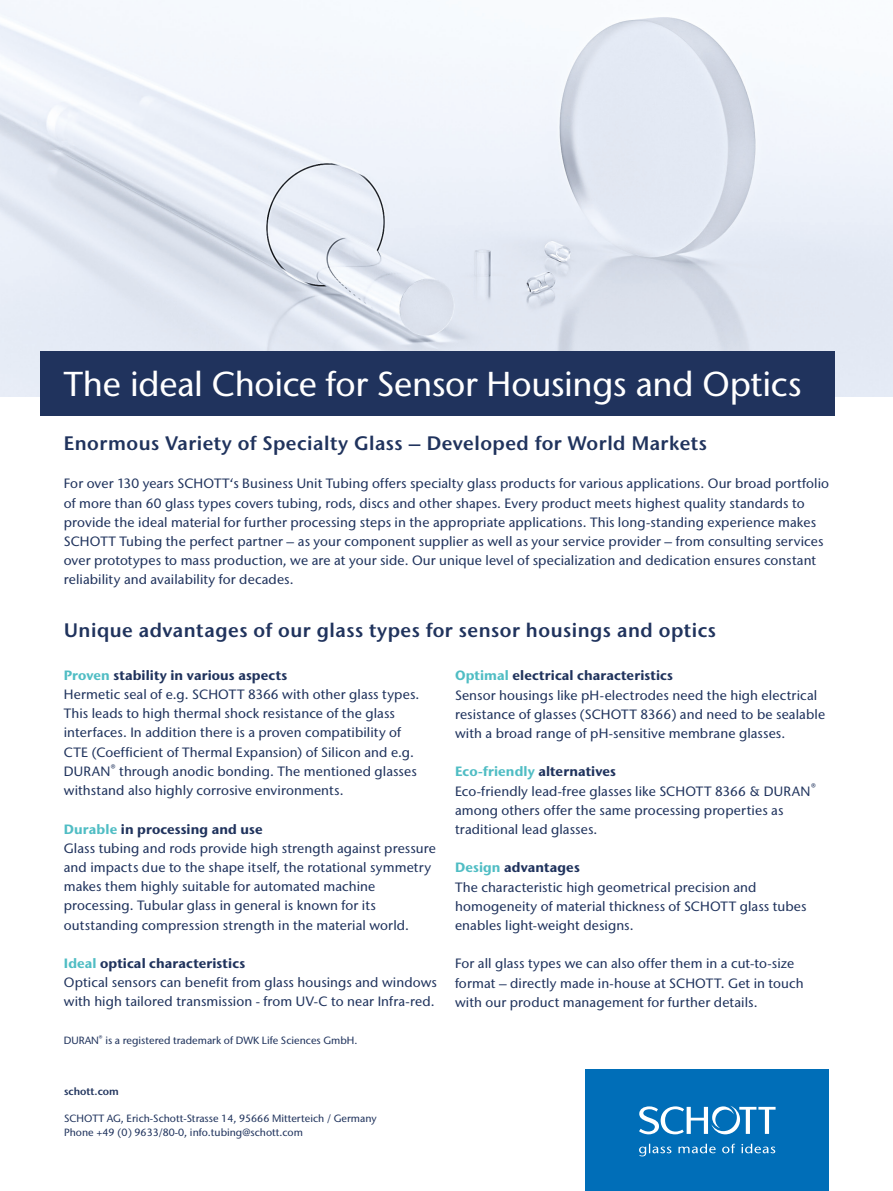
<style>
.page{position:relative;width:893px;height:1191px;background:#fff}
.page>*{position:absolute;margin:0;border:0;box-sizing:border-box;transform-origin:0 0}
.t1{font:500 34.5px "Stone Sans IIITC Pro";letter-spacing:-.01em;color:#fff}
.t2{font:600 19.5px "Stone Sans IIITC Pro";letter-spacing:.025em;color:#20335d}
.t3{font:500 13.5px/19.2px "Stone Sans IIITC Pro";letter-spacing:.005em;color:#20335d}
.t4{font:500 10.5px/13.5px "Stone Sans IIITC Pro";color:#20335d}
.t5{font:600 10.5px "Stone Sans IIITC Pro";color:#20335d}
.s1{font-weight:700;color:#50bdc4}
.s2{font-weight:700}
</style>
<div class="page">
<div style="left:585px;top:1069px;width:244px;height:122px;background:#006eb8"></div>
<svg style="left:639px;top:1105px;width:137px;height:51px"></svg>
<img style="left:0;top:0;width:893px;height:397px">
<div style="left:40px;top:351px;width:794px;height:64px;background:#20335d"></div>
<h1 class="t1" style="left:64px;top:362px;width:739px">The ideal Choice for Sensor Housings and Optics</h1>
<h2 class="t2" style="left:64px;top:431px;width:645px">Enormous Variety of Specialty Glass – Developed for World Markets</h2>
<p class="t3" style="left:64px;top:474px;width:767px">For over 130 years SCHOTT‘s Business Unit Tubing offers specialty glass products for various applications. Our broad portfolio of more than 60 glass types covers tubing, rods, discs and other shapes. Every product meets highest quality standards to provide the ideal material for further processing steps in the appropriate applications. This long-standing experience makes SCHOTT Tubing the perfect partner – as your component supplier as well as your service provider – from consulting services over prototypes to mass production, we are at your side. Our unique level of specialization and dedication ensures constant reliability and availability for decades.</p>
<h2 class="t2" style="left:64px;top:618px;width:653px">Unique advantages of our glass types for sensor housings and optics</h2>
<p class="t3" style="left:64px;top:665px;width:357px"><span class="s1">Proven</span> <span class="s2">stability in various aspects<br></span>Hermetic seal of e.g. SCHOTT 8366 with other glass types.<br>This leads to high thermal shock resistance of the glass interfaces. In addition there is a proven compatibility of CTE (Coefficient of Thermal Expansion) of Silicon and e.g.<br>DURAN<sup>®</sup> through anodic bonding. The mentioned glasses withstand also highly corrosive environments.</p>
<p class="t3" style="left:64px;top:819px;width:374px"><span class="s1">Durable</span> <span class="s2">in processing and use<br></span>Glass tubing and rods provide high strength against pressure and impacts due to the shape itself, the rotational symmetry makes them highly suitable for automated machine processing. Tubular glass in general is known for its outstanding compression strength in the material world.</p>
<p class="t3" style="left:64px;top:953px;width:375px"><span class="s1">Ideal</span> <span class="s2">optical characteristics<br></span>Optical sensors can benefit from glass housings and windows with high tailored transmission - from UV-C to near Infra-red.</p>
<p class="t4" style="left:64px;top:1033px;width:295px">DURAN<sup>®</sup> is a registered trademark of DWK Life Sciences GmbH.</p>
<p class="t5" style="left:64px;top:1084px;width:56px">schott.com</p>
<p class="t4" style="left:64px;top:1111px;width:314px">SCHOTT AG, Erich-Schott-Strasse 14, 95666 Mitterteich / Germany<br>Phone +49 (0) 9633/80-0, info.tubing@schott.com</p>
<p class="t3" style="left:455px;top:666px;width:372px"><span class="s1">Optimal</span> <span class="s2">electrical characteristics<br></span>Sensor housings like pH-electrodes need the high electrical resistance of glasses (SCHOTT 8366) and need to be sealable with a broad range of pH-sensitive membrane glasses.</p>
<p class="t3" style="left:455px;top:762px;width:362px"><span class="s1">Eco-friendly</span> <span class="s2">alternatives<br></span>Eco-friendly lead-free glasses like SCHOTT 8366 &amp; DURAN<sup>® </sup>among others offer the same processing properties as traditional lead glasses.</p>
<p class="t3" style="left:455px;top:858px;width:353px"><span class="s1">Design</span> <span class="s2">advantages<br></span>The characteristic high geometrical precision and homogeneity of material thickness of SCHOTT glass tubes enables light-weight designs.</p>
<p class="t3" style="left:455px;top:954px;width:350px">For all glass types we can also offer them in a cut-to-size format – directly made in-house at SCHOTT. Get in touch with our product management for further details.</p>
</div>
